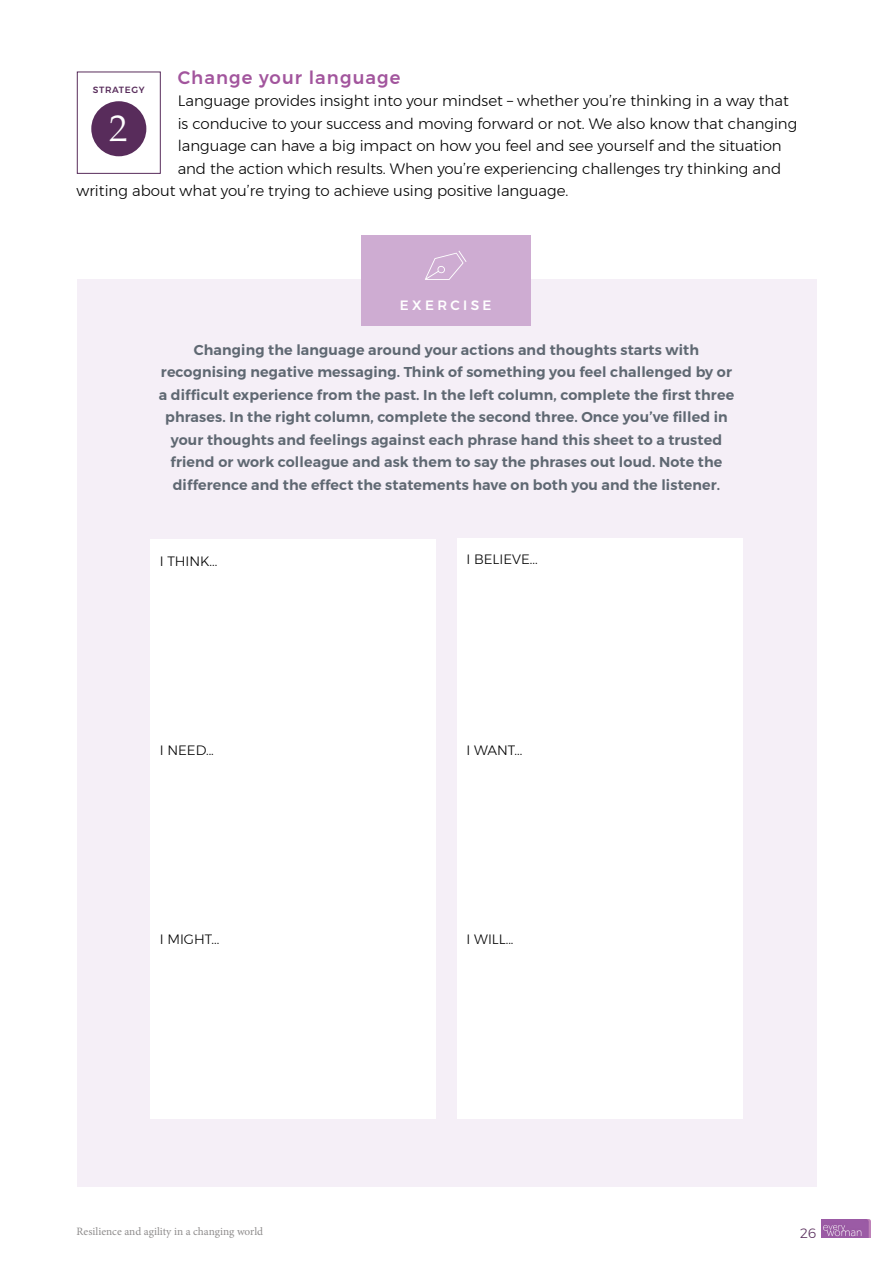
<style>
.page{position:relative;width:893px;height:1263px;background:#fff}
.page>*{position:absolute;margin:0;border:0;box-sizing:border-box;transform-origin:0 0}
.t1{font:300 37.65px "Palatino LT Pro";color:#fff}
.t2{font:500 18px "Montserrat";letter-spacing:.06em;color:#a2559d}
.t3{font:300 15px "Montserrat";color:#000}
.t4{font:600 14.25px/22.5px "Montserrat";letter-spacing:.01em;color:#5f6872;text-align:center}
.t5{font:300 13.5px "Montserrat";color:#000}
.t6{font:500 13.5px "Montserrat";letter-spacing:.25em;color:#fff}
.t7{font:300 13.5px "Montserrat";color:#582c5b}
.t8{font:11.25px "Minion Pro";color:#8f8d8d}
.t9{font:500 9px "Montserrat";letter-spacing:.07em;color:#582c5b}
</style>
<div class="page">
<div style="left:77px;top:279px;width:739px;height:907px;background:#f5eff7"></div>
<img style="left:821px;top:1220px;width:50px;height:18px">
<div style="left:361px;top:236px;width:169px;height:90px;background:#ceacd2"></div>
<svg style="left:425px;top:251px;width:42px;height:29px"></svg>
<div style="left:91px;top:101px;width:55px;height:55px;background:#582c5b;border-radius:50%"></div>
<div style="left:77px;top:72px;width:84px;height:102px;border:1px solid #582c5b"></div>
<div style="left:150px;top:539px;width:286px;height:580px;background:#fff"></div>
<div style="left:457px;top:538px;width:285px;height:581px;background:#fff"></div>
<p class="t2" style="left:178px;top:63px;width:224px">Change your language</p>
<p class="t3" style="left:178px;top:90px;width:613px">Language provides insight into your mindset – whether you’re thinking in a way that</p>
<p class="t3" style="left:178px;top:112px;width:621px">is conducive to your success and moving forward or not. We also know that changing</p>
<p class="t3" style="left:178px;top:135px;width:606px">language can have a big impact on how you feel and see yourself and the situation</p>
<p class="t3" style="left:178px;top:157px;width:605px">and the action which results. When you’re experiencing challenges try thinking and</p>
<p class="t3" style="left:77px;top:180px;width:493px">writing about what you’re trying to achieve using positive language.</p>
<p class="t9" style="left:93px;top:83px;width:53px">STRATEGY</p>
<h1 class="t1" style="left:109px;top:106px;width:20px">2</h1>
<p class="t6" style="left:400px;top:295px;width:93px">EXERCISE</p>
<p class="t4" style="left:159px;top:338px;width:577px">Changing the language around your actions and thoughts starts with recognising negative messaging. Think of something you feel challenged by or a difficult experience from the past. In the left column, complete the first three phrases. In the right column, complete the second three. Once you’ve filled in your thoughts and feelings against each phrase hand this sheet to a trusted friend or work colleague and ask them to say the phrases out loud. Note the difference and the effect the statements have on both you and the listener.</p>
<p class="t5" style="left:160px;top:551px;width:59px">I THINK...</p>
<p class="t5" style="left:467px;top:549px;width:73px">I BELIEVE...</p>
<p class="t5" style="left:160px;top:740px;width:56px">I NEED...</p>
<p class="t5" style="left:467px;top:740px;width:57px">I WANT...</p>
<p class="t5" style="left:160px;top:929px;width:61px">I MIGHT...</p>
<p class="t5" style="left:467px;top:929px;width:49px">I WILL...</p>
<p class="t8" style="left:77px;top:1224px;width:188px">Resilience and agility in a changing world</p>
<p class="t7" style="left:800px;top:1223px;width:18px">26</p>
</div>
